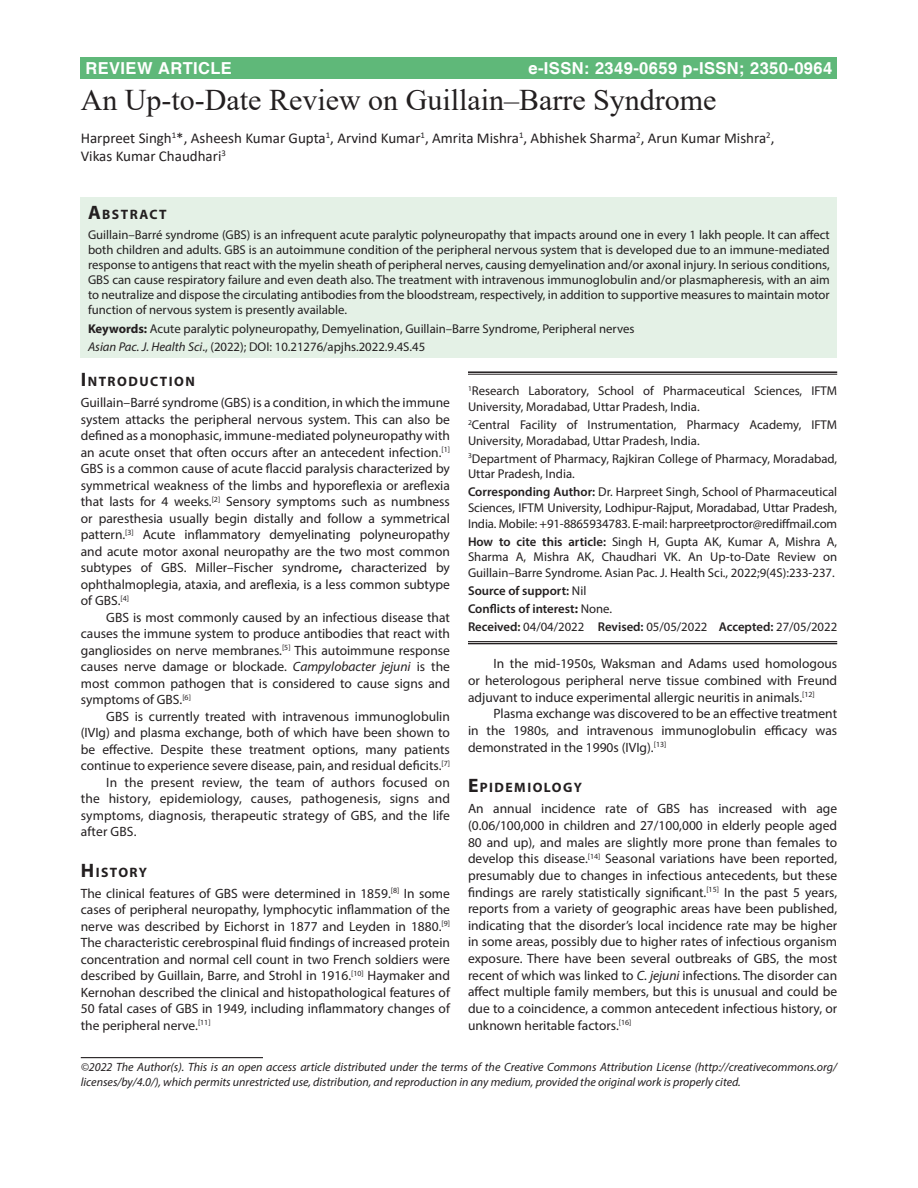
<style>
.page{position:relative;width:918px;height:1188px;background:#fff}
.page>*{position:absolute;margin:0;border:0;box-sizing:border-box;transform-origin:0 0}
.AT{font:30px "Times New Roman";color:#231f20}
.AH{font:700 16.5px "Helvetica";letter-spacing:.025em;color:#fff}
.AU{font:15px/18px "Calibri";color:#231f20}
.ABSH{font:700 13.65px "Myriad Pro";letter-spacing:.105em;color:#231f20}
.TXFL{font:13.5px/16.5px "Myriad Pro";color:#231f20;text-align:justify}
.TX{font:13.5px/16.5px "Myriad Pro";color:#231f20;text-align:justify}
.ABS{font:12.75px/15px "Myriad Pro";color:#231f20;text-align:justify}
.ADD{font:12.75px/15.8px "Myriad Pro";letter-spacing:-.01em;color:#231f20;text-align:justify}
.AFF_1{font:12.75px/15.8px "Myriad Pro";color:#231f20}
.HTC{font:12.75px/15.8px "Myriad Pro";color:#231f20;text-align:justify}
.KWD{font:12.75px "Myriad Pro";color:#231f20}
.AFF{font:12.75px/15.8px "Myriad Pro";color:#231f20}
.HIS{font:12.75px "Myriad Pro";color:#231f20}
.HTC-2{font:600 12.75px "Myriad Pro";color:#231f20}
.CR{font:italic 12px/15px "Myriad Pro";color:#231f20}
.s1{font-size:19.5px}
.s2{font-weight:700}
.s3{font-style:italic}
.s4{font-weight:600}
.s5{font-weight:400}
</style>
<div class="page">
<div style="left:81px;top:57px;width:756px;height:22px;background:#5fb879"></div>
<div style="left:81px;top:197px;width:756px;height:161px;background:#e4f1e6"></div>
<hr style="left:81px;top:1057px;width:182px;height:1px;background:#231f20">
<hr style="left:468px;top:371px;width:369px;height:2px;background:#231f20">
<hr style="left:468px;top:374px;width:369px;height:1px;background:#231f20">
<hr style="left:468px;top:641px;width:369px;height:1px;background:#231f20">
<hr style="left:468px;top:643px;width:369px;height:1px;background:#231f20">
<p class="AH" style="left:85px;top:58px;width:148px">REVIEW ARTICLE</p>
<p class="AH" style="left:528px;top:58px;width:305px">e-ISSN: 2349-0659 p-ISSN; 2350-0964</p>
<p class="AT" style="left:81px;top:79px;width:637px">An Up-to-Date Review on Guillain–Barre Syndrome</p>
<p class="AU" style="left:81px;top:129px;width:695px">Harpreet Singh<sup>1</sup>*, Asheesh Kumar Gupta<sup>1</sup>, Arvind Kumar<sup>1</sup>, Amrita Mishra<sup>1</sup>, Abhishek Sharma<sup>2</sup>, Arun Kumar Mishra<sup>2</sup>,<br>Vikas Kumar Chaudhari<sup>3</sup></p>
<p class="ABSH" style="left:88px;top:205px;width:80px"><span class="s1">A</span>BSTRACT</p>
<p class="ABS" style="left:88px;top:227px;width:743px">Guillain–Barré syndrome (GBS) is an infrequent acute paralytic polyneuropathy that impacts around one in every 1 lakh people. It can affect both children and adults. GBS is an autoimmune condition of the peripheral nervous system that is developed due to an immune-mediated response to antigens that react with the myelin sheath of peripheral nerves, causing demyelination and/or axonal injury. In serious conditions, GBS can cause respiratory failure and even death also. The treatment with intravenous immunoglobulin and/or plasmapheresis, with an aim to neutralize and dispose the circulating antibodies from the bloodstream, respectively, in addition to supportive measures to maintain motor function of nervous system is presently available.</p>
<p class="KWD" style="left:88px;top:321px;width:548px"><span class="s2">Keywords:</span> Acute paralytic polyneuropathy, Demyelination, Guillain–Barre Syndrome, Peripheral nerves</p>
<p class="KWD" style="left:88px;top:339px;width:339px"><span class="s3">Asian Pac. J. Health Sci</span>., (2022); DOI: 10.21276/apjhs.2022.9.4S.45</p>
<h1 class="ABSH" style="left:81px;top:373px;width:116px"><span class="s1">I</span>NTRODUCTION</h1>
<p class="TXFL" style="left:81px;top:394px;width:371px">Guillain–Barré syndrome (GBS) is a condition, in which the immune system attacks the peripheral nervous system. This can also be defined as a monophasic, immune-mediated polyneuropathy with an acute onset that often occurs after an antecedent infection.<sup>[1] </sup>GBS is a common cause of acute flaccid paralysis characterized by symmetrical weakness of the limbs and hyporeflexia or areflexia that lasts for 4 weeks.<sup>[2]</sup> Sensory symptoms such as numbness or paresthesia usually begin distally and follow a symmetrical pattern.<sup>[3]</sup> Acute inflammatory demyelinating polyneuropathy and acute motor axonal neuropathy are the two most common subtypes of GBS. Miller–Fischer syndrome<span class="s2">,</span> characterized by ophthalmoplegia, ataxia, and areflexia, is a less common subtype of GBS.<sup>[4]</sup></p>
<p class="TX" style="left:81px;top:609px;width:371px;text-indent:26px">GBS is most commonly caused by an infectious disease that causes the immune system to produce antibodies that react with gangliosides on nerve membranes.<sup>[5]</sup> This autoimmune response causes nerve damage or blockade. <span class="s3">Campylobacter jejuni</span> is the most common pathogen that is considered to cause signs and symptoms of GBS.<sup>[6]</sup></p>
<p class="TX" style="left:81px;top:708px;width:371px;text-indent:26px">GBS is currently treated with intravenous immunoglobulin (IVIg) and plasma exchange, both of which have been shown to be effective. Despite these treatment options, many patients continue to experience severe disease, pain, and residual deficits.<sup>[7]</sup></p>
<p class="TX" style="left:81px;top:774px;width:371px;text-indent:26px">In the present review, the team of authors focused on the history, epidemiology, causes, pathogenesis, signs and symptoms, diagnosis, therapeutic strategy of GBS, and the life after GBS.</p>
<h1 class="ABSH" style="left:81px;top:863px;width:68px"><span class="s1">H</span>ISTORY</h1>
<p class="TXFL" style="left:81px;top:885px;width:371px">The clinical features of GBS were determined in 1859.<sup>[8]</sup> In some cases of peripheral neuropathy, lymphocytic inflammation of the nerve was described by Eichorst in 1877 and Leyden in 1880.<sup>[9] </sup>The characteristic cerebrospinal fluid findings of increased protein concentration and normal cell count in two French soldiers were described by Guillain, Barre, and Strohl in 1916.<sup>[10]</sup> Haymaker and Kernohan described the clinical and histopathological features of 50 fatal cases of GBS in 1949, including inflammatory changes of the peripheral nerve.<sup>[11]</sup></p>
<p class="AFF" style="left:468px;top:383px;width:371px"><sup>1</sup>Research Laboratory, School of Pharmaceutical Sciences, IFTM<br>University, Moradabad, Uttar Pradesh, India.</p>
<p class="AFF_1" style="left:468px;top:417px;width:371px"><sup>2</sup>Central Facility of Instrumentation, Pharmacy Academy, IFTM<br>University, Moradabad, Uttar Pradesh, India.</p>
<p class="AFF_1" style="left:468px;top:450px;width:371px"><sup>3</sup>Department of Pharmacy, Rajkiran College of Pharmacy, Moradabad,<br>Uttar Pradesh, India.</p>
<p class="ADD" style="left:468px;top:484px;width:371px"><span class="s4">Corresponding Author:</span> Dr. Harpreet Singh, School of Pharmaceutical Sciences, IFTM University, Lodhipur-Rajput, Moradabad, Uttar Pradesh, India. Mobile: +91-8865934783. E-mail: harpreetproctor@rediffmail.com</p>
<p class="HTC" style="left:468px;top:533px;width:371px"><span class="s4">How to cite this article:</span> Singh H, Gupta AK, Kumar A, Mishra A, Sharma A, Mishra AK, Chaudhari VK. An Up-to-Date Review on Guillain–Barre Syndrome. Asian Pac. J. Health Sci., 2022;9(4S):233-237.</p>
<p class="HTC-2" style="left:468px;top:583px;width:120px">Source of support: <span class="s5">Nil</span></p>
<p class="HTC-2" style="left:468px;top:600px;width:146px">Conflicts of interest<span class="s2">:</span> <span class="s5">None.</span></p>
<p class="HIS" style="left:468px;top:619px;width:371px"><span class="s4">Received:</span> 04/04/2022 <span class="s4">Revised:</span> 05/05/2022 <span class="s4">Accepted:</span> 27/05/2022</p>
<p class="TX" style="left:468px;top:655px;width:371px;text-indent:26px">In the mid-1950s, Waksman and Adams used homologous or heterologous peripheral nerve tissue combined with Freund adjuvant to induce experimental allergic neuritis in animals.<sup>[12]</sup></p>
<p class="TX" style="left:468px;top:705px;width:371px;text-indent:26px">Plasma exchange was discovered to be an effective treatment in the 1980s, and intravenous immunoglobulin efficacy was demonstrated in the 1990s (IVIg).<sup>[13]</sup></p>
<h1 class="ABSH" style="left:468px;top:779px;width:116px"><span class="s1">E</span>PIDEMIOLOGY</h1>
<p class="TXFL" style="left:468px;top:800px;width:371px">An annual incidence rate of GBS has increased with age (0.06/100,000 in children and 27/100,000 in elderly people aged 80 and up), and males are slightly more prone than females to develop this disease.<sup>[14]</sup> Seasonal variations have been reported, presumably due to changes in infectious antecedents, but these findings are rarely statistically significant.<sup>[15]</sup> In the past 5 years, reports from a variety of geographic areas have been published, indicating that the disorder’s local incidence rate may be higher in some areas, possibly due to higher rates of infectious organism exposure. There have been several outbreaks of GBS, the most recent of which was linked to <span class="s3">C. jejuni</span> infections. The disorder can affect multiple family members, but this is unusual and could be due to a coincidence, a common antecedent infectious history, or unknown heritable factors.<sup>[16]</sup></p>
<p class="CR" style="left:81px;top:1059px;width:758px">©2022 The Author(s). This is an open access article distributed under the terms of the Creative Commons Attribution License (http://creativecommons.org/ licenses/by/4.0/), which permits unrestricted use, distribution, and reproduction in any medium, provided the original work is properly cited.</p>
</div>
